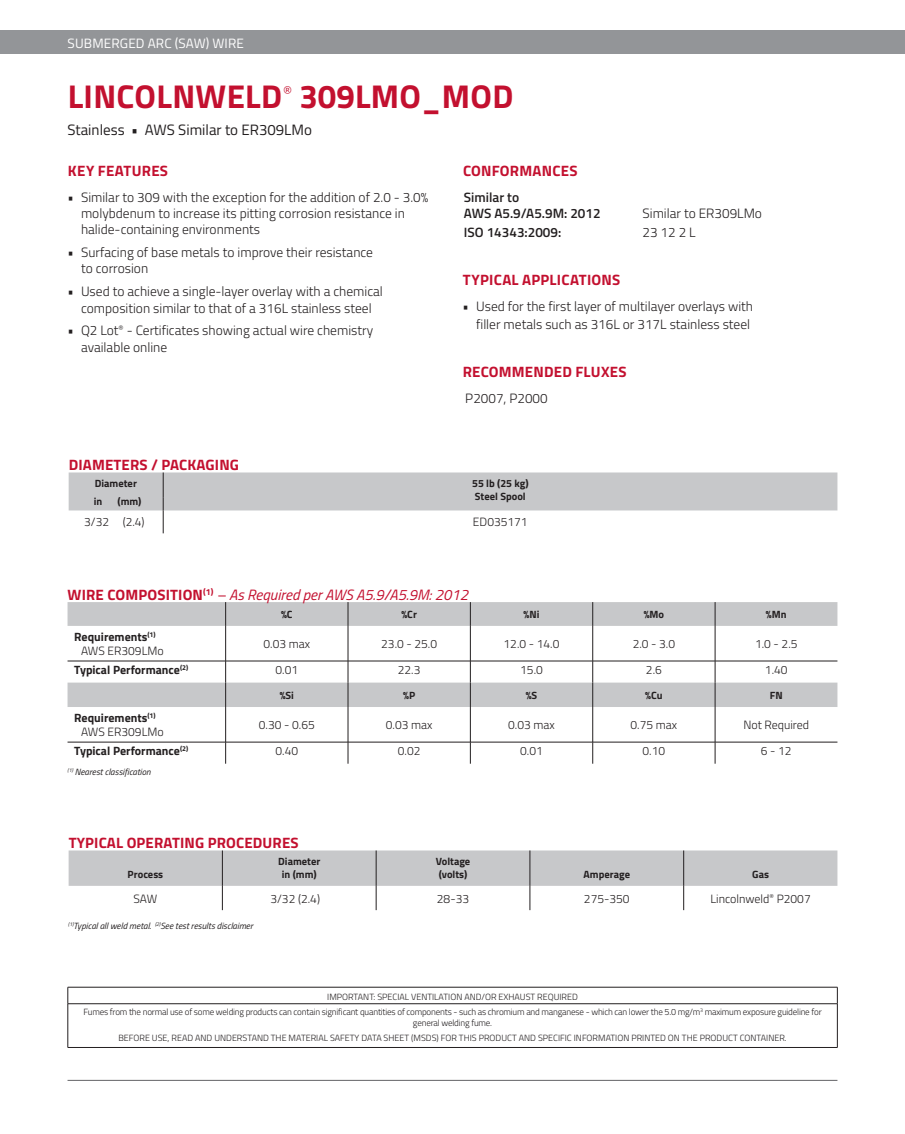
<style>
.page{position:relative;width:905px;height:1134px;background:#fff}
.page>*{position:absolute;margin:0;border:0;box-sizing:border-box;transform-origin:0 0}
.t1{font:700 33px "Titillium";letter-spacing:.01em;color:#c3102f}
.t2{font:700 15px "Titillium";letter-spacing:.01em;color:#c3102f}
.t3{font:italic 15px "Titillium";color:#c3102f}
.t4{font:15px "Titillium";color:#231f20}
.t5{font:300 13.95px "Titillium";color:#c3102f}
.t6{font:300 13.5px/16.2px "Titillium";color:#231f20}
.t7{font:600 13.5px/16.2px "Titillium";color:#231f20}
.t8{font:13.5px "Titillium";letter-spacing:.01em;color:#fff}
.t9{font:300 12px "Titillium";color:#231f20}
.t10{font:700 12px/14.4px "Titillium";color:#231f20}
.t11{font:700 10.5px/12.6px "Titillium";color:#231f20}
.t12{font:300 9px/15.5px "Titillium";letter-spacing:-.02em;color:#231f20;text-align:center}
.t13{font:300 9px/14.5px "Titillium";color:#231f20;text-align:center}
.t14{font:italic 9px "Titillium";color:#231f20}
.s1{font-weight:700;font-style:normal}
.s2{font-weight:300}
</style>
<div class="page">
<hr style="left:68px;top:1080px;width:769px;height:1px;background:#636366">
<div style="left:0;top:30px;width:904px;height:24px;background:#939598"></div>
<svg style="left:69px;top:472px;width:768px;height:61px"></svg>
<svg style="left:69px;top:850px;width:768px;height:60px"></svg>
<svg style="left:68px;top:602px;width:769px;height:105px"></svg>
<svg style="left:225px;top:602px;width:1px;height:24px"></svg>
<svg style="left:348px;top:602px;width:1px;height:24px"></svg>
<svg style="left:470px;top:602px;width:1px;height:24px"></svg>
<svg style="left:592px;top:602px;width:1px;height:24px"></svg>
<svg style="left:714px;top:602px;width:1px;height:24px"></svg>
<hr style="left:225px;top:626px;width:1px;height:35px;background:#231f20">
<hr style="left:348px;top:626px;width:1px;height:35px;background:#231f20">
<hr style="left:470px;top:626px;width:1px;height:35px;background:#231f20">
<hr style="left:592px;top:626px;width:1px;height:35px;background:#231f20">
<hr style="left:714px;top:626px;width:1px;height:35px;background:#231f20">
<hr style="left:68px;top:661px;width:158px;height:1px;background:#231f20">
<hr style="left:226px;top:661px;width:122px;height:1px;background:#231f20">
<hr style="left:348px;top:661px;width:122px;height:1px;background:#231f20">
<hr style="left:470px;top:661px;width:122px;height:1px;background:#231f20">
<hr style="left:592px;top:661px;width:123px;height:1px;background:#231f20">
<hr style="left:715px;top:661px;width:122px;height:1px;background:#231f20">
<svg style="left:225px;top:661px;width:1px;height:46px"></svg>
<svg style="left:348px;top:661px;width:1px;height:46px"></svg>
<svg style="left:470px;top:661px;width:1px;height:46px"></svg>
<svg style="left:592px;top:661px;width:1px;height:46px"></svg>
<svg style="left:714px;top:661px;width:1px;height:46px"></svg>
<hr style="left:225px;top:707px;width:1px;height:35px;background:#231f20">
<hr style="left:348px;top:707px;width:1px;height:35px;background:#231f20">
<hr style="left:470px;top:707px;width:1px;height:35px;background:#231f20">
<hr style="left:592px;top:707px;width:1px;height:35px;background:#231f20">
<hr style="left:714px;top:707px;width:1px;height:35px;background:#231f20">
<hr style="left:68px;top:742px;width:158px;height:1px;background:#231f20">
<hr style="left:226px;top:742px;width:122px;height:1px;background:#231f20">
<svg style="left:225px;top:742px;width:1px;height:22px"></svg>
<hr style="left:348px;top:742px;width:122px;height:1px;background:#231f20">
<svg style="left:348px;top:742px;width:1px;height:22px"></svg>
<hr style="left:470px;top:742px;width:122px;height:1px;background:#231f20">
<svg style="left:470px;top:742px;width:1px;height:22px"></svg>
<hr style="left:592px;top:742px;width:123px;height:1px;background:#231f20">
<svg style="left:592px;top:742px;width:1px;height:22px"></svg>
<hr style="left:715px;top:742px;width:122px;height:1px;background:#231f20">
<svg style="left:714px;top:742px;width:1px;height:22px"></svg>
<hr style="left:68px;top:987px;width:769px;height:1px;background:#231f20">
<svg style="left:68px;top:987px;width:1px;height:16px"></svg>
<svg style="left:837px;top:987px;width:1px;height:17px"></svg>
<hr style="left:68px;top:1003px;width:769px;height:1px;background:#231f20">
<hr style="left:68px;top:1004px;width:1px;height:43px;background:#231f20">
<hr style="left:837px;top:1004px;width:1px;height:43px;background:#231f20">
<hr style="left:68px;top:1047px;width:769px;height:1px;background:#231f20">
<p class="t8" style="left:68px;top:33px;width:178px">SUBMERGED ARC (SAW) WIRE</p>
<h1 class="t1" style="left:68px;top:71px;width:216px">LINCOLNWELD</h1>
<p class="t5" style="left:283px;top:81px;width:11px">®</p>
<h1 class="t1" style="left:299px;top:71px;width:216px">309LMO_MOD</h1>
<p class="t4" style="left:68px;top:119px;width:246px">Stainless • AWS Similar to ER309LMo</p>
<p class="t2" style="left:68px;top:159px;width:102px">KEY FEATURES</p>
<p class="t2" style="left:463px;top:159px;width:116px">CONFORMANCES</p>
<p class="t6" style="left:81px;top:188px;width:349px;text-indent:-14px">• Similar to 309 with the exception for the addition of 2.0 - 3.0% molybdenum to increase its pitting corrosion resistance in halide-containing environments</p>
<p class="t6" style="left:81px;top:244px;width:293px;text-indent:-14px">• Surfacing of base metals to improve their resistance to corrosion</p>
<p class="t6" style="left:68px;top:283px;width:317px;text-align:center">• Used to achieve a single-layer overlay with a chemical composition similar to that of a 316L stainless steel</p>
<p class="t6" style="left:81px;top:322px;width:294px;text-indent:-13px">• Q2 Lot<sup>®</sup> - Certificates showing actual wire chemistry available online</p>
<p class="t7" style="left:464px;top:188px;width:138px">Similar to<br>AWS A5.9/A5.9M: 2012</p>
<p class="t6" style="left:642px;top:205px;width:121px">Similar to ER309LMo</p>
<p class="t7" style="left:464px;top:223px;width:99px">ISO 14343:2009:</p>
<p class="t6" style="left:642px;top:223px;width:55px">23 12 2 L</p>
<p class="t2" style="left:462px;top:268px;width:159px">TYPICAL APPLICATIONS</p>
<p class="t6" style="left:462px;top:297px;width:292px;line-height:18px;text-align:right">• Used for the first layer of multilayer overlays with filler metals such as 316L or 317L stainless steel</p>
<p class="t2" style="left:462px;top:361px;width:165px">RECOMMENDED FLUXES</p>
<p class="t6" style="left:465px;top:390px;width:84px">P2007, P2000</p>
<p class="t2" style="left:69px;top:454px;width:172px">DIAMETERS / PACKAGING</p>
<p class="t11" style="left:95px;top:477px;width:44px">Diameter</p>
<p class="t11" style="left:472px;top:477px;width:58px">55 lb (25 kg)<br>Steel Spool</p>
<p class="t11" style="left:94px;top:495px;width:10px">in</p>
<p class="t11" style="left:117px;top:495px;width:25px">(mm)</p>
<p class="t9" style="left:84px;top:513px;width:62px">3/32 (2.4)</p>
<p class="t9" style="left:473px;top:513px;width:56px">ED035171</p>
<p class="t3" style="left:68px;top:584px;width:402px"><span class="s1">WIRE COMPOSITION</span><sup>(1)</sup> – As Required per AWS A5.9/A5.9M: 2012</p>
<p class="t11" style="left:281px;top:607px;width:13px">%C</p>
<p class="t11" style="left:401px;top:607px;width:17px">%Cr</p>
<p class="t11" style="left:523px;top:607px;width:17px">%Ni</p>
<p class="t11" style="left:643px;top:607px;width:22px">%Mo</p>
<p class="t11" style="left:766px;top:607px;width:22px">%Mn</p>
<p class="t10" style="left:81px;top:629px;width:84px;text-indent:-7px">Requirements<sup>(1)<br></sup><span class="s2">AWS ER309LMo</span></p>
<p class="t9" style="left:263px;top:635px;width:48px">0.03 max</p>
<p class="t9" style="left:381px;top:635px;width:57px">23.0 - 25.0</p>
<p class="t9" style="left:503px;top:635px;width:57px">12.0 - 14.0</p>
<p class="t9" style="left:632px;top:635px;width:44px">2.0 - 3.0</p>
<p class="t9" style="left:755px;top:635px;width:44px">1.0 - 2.5</p>
<p class="t10" style="left:74px;top:662px;width:115px">Typical Performance<sup>(2)</sup></p>
<p class="t9" style="left:275px;top:661px;width:24px">0.01</p>
<p class="t9" style="left:398px;top:661px;width:24px">22.3</p>
<p class="t9" style="left:520px;top:661px;width:24px">15.0</p>
<p class="t9" style="left:646px;top:661px;width:17px">2.6</p>
<p class="t9" style="left:765px;top:661px;width:24px">1.40</p>
<p class="t11" style="left:280px;top:688px;width:16px">%Si</p>
<p class="t11" style="left:403px;top:688px;width:14px">%P</p>
<p class="t11" style="left:525px;top:688px;width:13px">%S</p>
<p class="t11" style="left:645px;top:688px;width:19px">%Cu</p>
<p class="t11" style="left:769px;top:688px;width:14px">FN</p>
<p class="t10" style="left:81px;top:710px;width:84px;text-indent:-7px">Requirements<sup>(1)<br></sup><span class="s2">AWS ER309LMo</span></p>
<p class="t9" style="left:259px;top:716px;width:57px">0.30 - 0.65</p>
<p class="t9" style="left:386px;top:716px;width:48px">0.03 max</p>
<p class="t9" style="left:508px;top:716px;width:48px">0.03 max</p>
<p class="t9" style="left:630px;top:716px;width:48px">0.75 max</p>
<p class="t9" style="left:743px;top:716px;width:67px">Not Required</p>
<p class="t10" style="left:74px;top:743px;width:115px">Typical Performance<sup>(2)</sup></p>
<p class="t9" style="left:275px;top:743px;width:24px">0.40</p>
<p class="t9" style="left:398px;top:743px;width:24px">0.02</p>
<p class="t9" style="left:520px;top:743px;width:24px">0.01</p>
<p class="t9" style="left:642px;top:743px;width:24px">0.10</p>
<p class="t9" style="left:761px;top:743px;width:32px">6 - 12</p>
<p class="t14" style="left:68px;top:765px;width:85px"><sup>(1)</sup> Nearest classification</p>
<p class="t2" style="left:69px;top:832px;width:231px">TYPICAL OPERATING PROCEDURES</p>
<p class="t11" style="left:128px;top:867px;width:37px">Process</p>
<p class="t11" style="left:278px;top:855px;width:44px;text-align:center">Diameter in (mm)</p>
<p class="t11" style="left:435px;top:855px;width:36px">Voltage (volts)</p>
<p class="t11" style="left:583px;top:867px;width:48px">Amperage</p>
<p class="t11" style="left:752px;top:867px;width:18px">Gas</p>
<p class="t9" style="left:134px;top:890px;width:25px">SAW</p>
<p class="t9" style="left:270px;top:890px;width:51px">3/32 (2.4)</p>
<p class="t9" style="left:437px;top:890px;width:34px">28-33</p>
<p class="t9" style="left:584px;top:890px;width:47px">275-350</p>
<p class="t9" style="left:710px;top:890px;width:102px">Lincolnweld<sup>®</sup> P2007</p>
<p class="t14" style="left:68px;top:919px;width:186px"><sup>(1)</sup>Typical all weld metal. <sup>(2)</sup>See test results disclaimer</p>
<p class="t12" style="left:83px;top:989px;width:739px">IMPORTANT: SPECIAL VENTILATION AND/OR EXHAUST REQUIRED<br>Fumes from the normal use of some welding products can contain significant quantities of components - such as chromium and manganese - which can lower the 5.0 mg/m<sup>3</sup> maximum exposure guideline for</p>
<p class="t13" style="left:118px;top:1015px;width:670px">general welding fume.<br>BEFORE USE, READ AND UNDERSTAND THE MATERIAL SAFETY DATA SHEET (MSDS) FOR THIS PRODUCT AND SPECIFIC INFORMATION PRINTED ON THE PRODUCT CONTAINER.</p>
</div>
